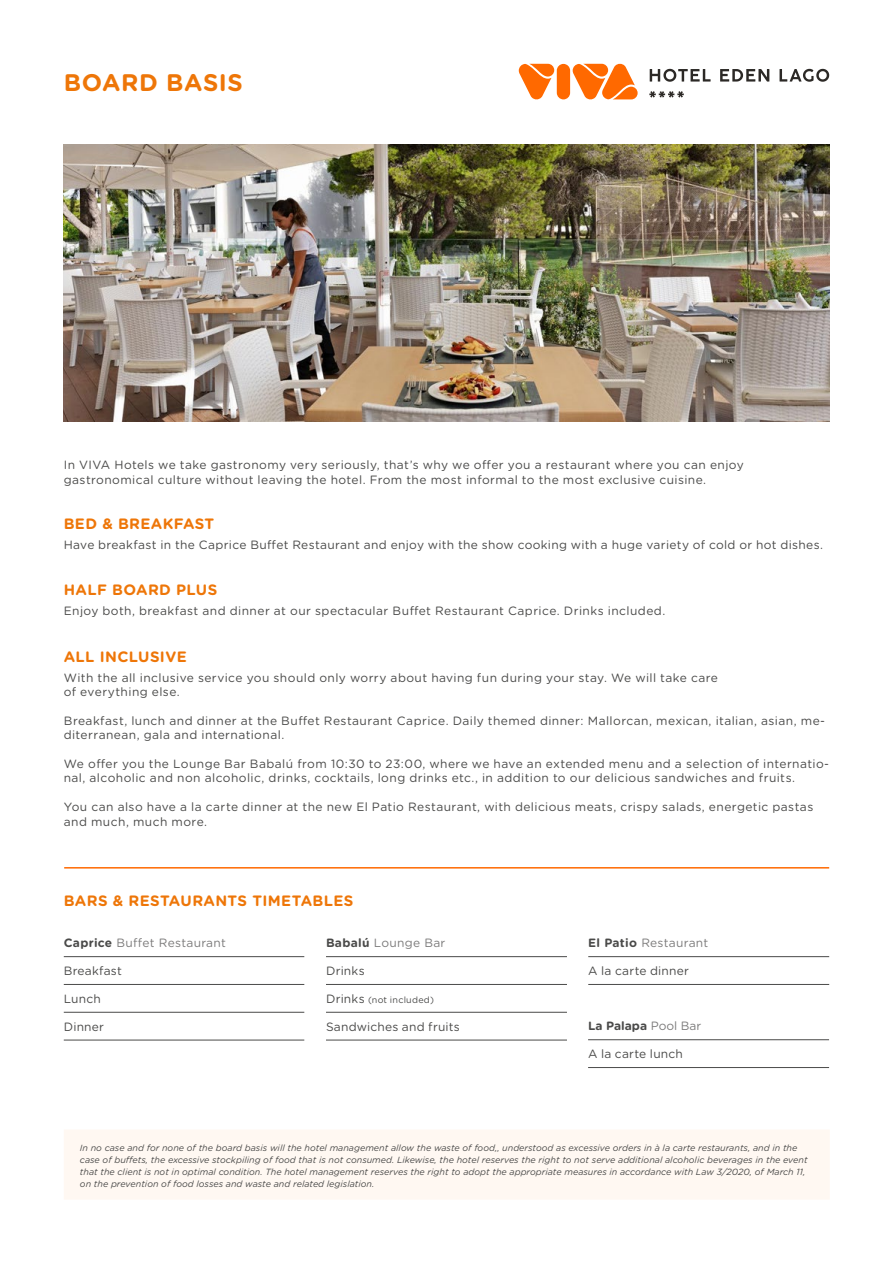
<style>
.page{position:relative;width:893px;height:1263px;background:#fff}
.page>*{position:absolute;margin:0;border:0;box-sizing:border-box;transform-origin:0 0}
.t1{font:700 24px "Gotham Rounded";letter-spacing:.025em;color:#ee7608}
.t2{font:700 15px "Gotham Rounded";letter-spacing:.025em;color:#ee7608}
.t3{font:12px/14.4px "Gotham Rounded";letter-spacing:.035em;color:#4a4a49}
.t4{font:12px "Gotham Rounded";letter-spacing:.025em;color:#7c7b7b}
.t5{font:700 12px "Gotham Rounded";color:#4a4a49}
.t6{font:12px "Gotham Rounded";letter-spacing:.015em;color:#4a4a49}
.t7{font:italic 9px/12px "Gotham Rounded";color:#4a4a49}
.t8{font:9px "Gotham Rounded";letter-spacing:.025em;color:#4a4a49}
.s1{font-weight:700;color:#4a4a49}
.s2{font-size:12px}
.s3{font-weight:400;color:#7c7b7b}
</style>
<div class="page">
<hr style="left:64px;top:867px;width:765px;height:1px;background:#ff6900">
<hr style="left:64px;top:956px;width:240px;height:1px;background:#4a4a49">
<hr style="left:64px;top:984px;width:240px;height:1px;background:#4a4a49">
<hr style="left:64px;top:1012px;width:240px;height:1px;background:#4a4a49">
<hr style="left:64px;top:1040px;width:240px;height:1px;background:#4a4a49">
<svg style="left:650px;top:69px;width:61px;height:13px"></svg>
<svg style="left:720px;top:69px;width:49px;height:13px"></svg>
<svg style="left:779px;top:69px;width:50px;height:13px"></svg>
<svg style="left:649px;top:91px;width:35px;height:6px"></svg>
<svg style="left:573px;top:63px;width:65px;height:37px"></svg>
<svg style="left:519px;top:64px;width:35px;height:36px"></svg>
<div style="left:557px;top:64px;width:13px;height:35px;background:#ff6900;border-radius:7px"></div>
<hr style="left:326px;top:956px;width:241px;height:1px;background:#4a4a49">
<hr style="left:326px;top:984px;width:241px;height:1px;background:#4a4a49">
<hr style="left:326px;top:1012px;width:241px;height:1px;background:#4a4a49">
<hr style="left:326px;top:1040px;width:241px;height:1px;background:#4a4a49">
<img style="left:64px;top:145px;width:765px;height:276px">
<div style="left:64px;top:1129px;width:766px;height:71px;background:#fff8f2"></div>
<hr style="left:588px;top:956px;width:241px;height:1px;background:#4a4a49">
<hr style="left:588px;top:984px;width:241px;height:1px;background:#4a4a49">
<hr style="left:588px;top:1039px;width:241px;height:1px;background:#4a4a49">
<hr style="left:588px;top:1067px;width:241px;height:1px;background:#4a4a49">
<h1 class="t1" style="left:64px;top:65px;width:181px">BOARD BASIS</h1>
<p class="t3" style="left:64px;top:457px;width:682px">In VIVA Hotels we take gastronomy very seriously, that’s why we offer you a restaurant where you can enjoy gastronomical culture without leaving the hotel. From the most informal to the most exclusive cuisine.</p>
<p class="t2" style="left:64px;top:513px;width:152px">BED &amp; BREAKFAST</p>
<p class="t3" style="left:64px;top:537px;width:761px">Have breakfast in the Caprice Buffet Restaurant and enjoy with the show cooking with a huge variety of cold or hot dishes.</p>
<p class="t2" style="left:64px;top:579px;width:155px">HALF BOARD PLUS</p>
<p class="t3" style="left:64px;top:603px;width:603px">Enjoy both, breakfast and dinner at our spectacular Buffet Restaurant Caprice. Drinks included.</p>
<p class="t2" style="left:64px;top:645px;width:124px">ALL INCLUSIVE</p>
<p class="t3" style="left:64px;top:669px;width:656px">With the all inclusive service you should only worry about having fun during your stay. We will take care of everything else.</p>
<p class="t3" style="left:64px;top:713px;width:763px">Breakfast, lunch and dinner at the Buffet Restaurant Caprice. Daily themed dinner: Mallorcan, mexican, italian, asian, me&shy;diterranean, gala and international.</p>
<p class="t3" style="left:64px;top:756px;width:767px">We offer you the Lounge Bar Babalú from 10:30 to 23:00, where we have an extended menu and a selection of internatio&shy;nal, alcoholic and non alcoholic, drinks, cocktails, long drinks etc., in addition to our delicious sandwiches and fruits.</p>
<p class="t3" style="left:64px;top:799px;width:751px">You can also have a la carte dinner at the new El Patio Restaurant, with delicious meats, crispy salads, energetic pastas and much, much more.</p>
<p class="t2" style="left:64px;top:889px;width:291px">BARS &amp; RESTAURANTS TIMETABLES</p>
<p class="t4" style="left:64px;top:935px;width:164px"><span class="s1">Caprice</span> Buffet Restaurant</p>
<p class="t3" style="left:64px;top:963px;width:60px">Breakfast</p>
<p class="t3" style="left:64px;top:991px;width:39px">Lunch</p>
<p class="t3" style="left:64px;top:1019px;width:42px">Dinner</p>
<p class="t4" style="left:326px;top:935px;width:121px"><span class="s1">Babalú</span> Lounge Bar</p>
<p class="t3" style="left:326px;top:963px;width:40px">Drinks</p>
<p class="t8" style="left:326px;top:994px;width:109px"><span class="s2">Drinks</span> (not included)</p>
<p class="t3" style="left:326px;top:1019px;width:135px">Sandwiches and fruits</p>
<p class="t4" style="left:588px;top:935px;width:122px"><span class="s1">El Patio</span> Restaurant</p>
<p class="t3" style="left:588px;top:963px;width:102px">A la carte dinner</p>
<p class="t5" style="left:588px;top:1017px;width:115px">La Palapa <span class="s3">Pool Bar</span></p>
<p class="t6" style="left:588px;top:1046px;width:96px">A la carte lunch</p>
<p class="t7" style="left:80px;top:1142px;width:729px">In no case and for none of the board basis will the hotel management allow the waste of food,, understood as excessive orders in à la carte restaurants, and in the case of buffets, the excessive stockpiling of food that is not consumed. Likewise, the hotel reserves the right to not serve additional alcoholic beverages in the event that the client is not in optimal condition. The hotel management reserves the right to adopt the appropriate measures in accordance with Law 3/2020, of March 11, on the prevention of food losses and waste and related legislation.</p>
</div>
